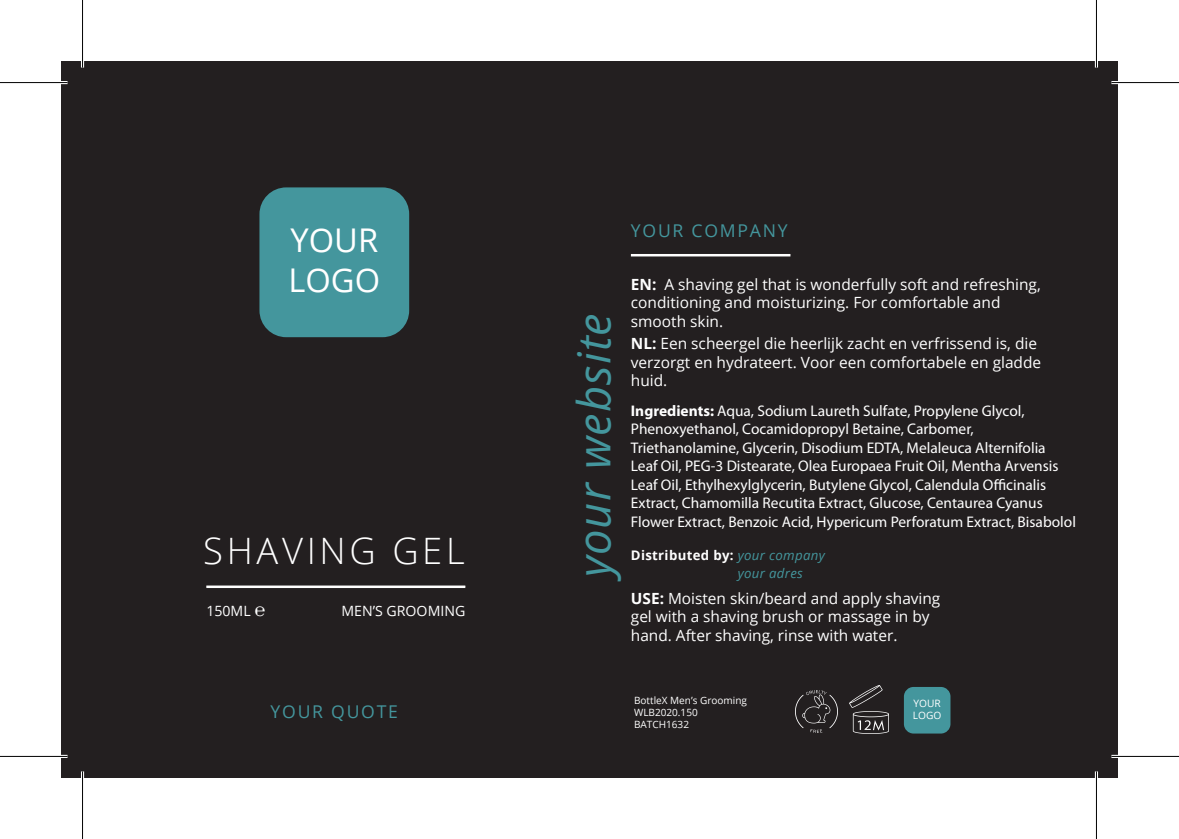
<style>
.page{position:relative;width:1179px;height:839px;background:#fff}
.page>*{position:absolute;margin:0;border:0;box-sizing:border-box;transform-origin:0 0}
.t1{font:italic 45.25px "Open Sans";letter-spacing:.025em;color:#44969d}
.t2{font:300 36.25px "Open Sans";letter-spacing:.1em;color:#fff}
.t3{font:32.75px/39.2px "Open Sans";color:#fff}
.t4{font:17.5px "Open Sans";letter-spacing:.1em;color:#44969d}
.t5{font:15.5px/18.5px "Myriad Pro";color:#fff}
.t6{font:15.5px/18.5px "Open Sans";color:#fff}
.t7{font:14.25px "Open Sans";color:#fff}
.t8{font:italic 13.25px/18.5px "Open Sans";letter-spacing:.025em;color:#44969d}
.t9{font:10.25px/12.2px "Open Sans";color:#fff}
.t10{font:10px/12px "Open Sans";color:#fff}
.s1{font-size:18.25px}
.s2{font-weight:700}
.s3{font-weight:700;font-style:normal;color:#fff}
</style>
<div class="page">
<div style="left:61px;top:61px;width:1056px;height:716px;background:#231f20"></div>
<hr style="left:206px;top:585px;width:259px;height:2px;background:#fff">
<img style="left:795px;top:690px;width:42px;height:42px">
<img style="left:849px;top:685px;width:39px;height:47px">
<div style="left:259px;top:187px;width:150px;height:150px;background:#44969d;border-radius:27px"></div>
<hr style="left:631px;top:254px;width:159px;height:2px;background:#fff">
<div style="left:903px;top:686px;width:47px;height:47px;background:#44969d;border-radius:10px"></div>
<hr style="left:0;top:81px;width:68px;height:3px;background:#fff">
<hr style="left:1111px;top:81px;width:67px;height:3px;background:#fff">
<hr style="left:0;top:754px;width:68px;height:3px;background:#fff">
<hr style="left:1111px;top:754px;width:67px;height:3px;background:#fff">
<hr style="left:81px;top:0;width:3px;height:67px;background:#fff">
<hr style="left:81px;top:771px;width:3px;height:67px;background:#fff">
<hr style="left:1094px;top:0;width:3px;height:67px;background:#fff">
<hr style="left:1094px;top:771px;width:3px;height:67px;background:#fff">
<hr style="left:0;top:82px;width:68px;height:1px;background:#000">
<hr style="left:1111px;top:82px;width:67px;height:1px;background:#000">
<hr style="left:0;top:755px;width:68px;height:1px;background:#000">
<hr style="left:1111px;top:755px;width:67px;height:1px;background:#000">
<hr style="left:82px;top:0;width:1px;height:67px;background:#000">
<hr style="left:82px;top:771px;width:1px;height:67px;background:#000">
<hr style="left:1095px;top:0;width:1px;height:67px;background:#000">
<hr style="left:1095px;top:771px;width:1px;height:67px;background:#000">
<h3 class="t3" style="left:288px;top:220px;width:93px">YOUR<br>LOGO</h3>
<h2 class="t2" style="left:203px;top:525px;width:263px">SHAVING GEL</h2>
<p class="t7" style="left:206px;top:600px;width:61px">150ML <span class="s1">℮</span></p>
<p class="t7" style="left:341px;top:600px;width:125px">MEN’S GROOMING</p>
<p class="t4" style="left:270px;top:699px;width:129px">YOUR QUOTE</p>
<p class="t4" style="left:631px;top:218px;width:158px">YOUR COMPANY</p>
<h1 class="t1" style="left:563px;top:577px;width:265px;rotate:-90deg">your website</h1>
<p class="t6" style="left:631px;top:274px;width:411px"><span class="s2">EN:</span> A shaving gel that is wonderfully soft and refreshing, conditioning and moisturizing. For comfortable and smooth skin.</p>
<p class="t6" style="left:631px;top:333px;width:412px"><span class="s2">NL:</span> Een scheergel die heerlijk zacht en verfrissend is, die verzorgt en hydrateert. Voor een comfortabele en gladde huid.</p>
<p class="t5" style="left:631px;top:401px;width:446px"><span class="s2">Ingredients:</span> Aqua, Sodium Laureth Sulfate, Propylene Glycol, Phenoxyethanol, Cocamidopropyl Betaine, Carbomer, Triethanolamine, Glycerin, Disodium EDTA, Melaleuca Alternifolia Leaf Oil, PEG-3 Distearate, Olea Europaea Fruit Oil, Mentha Arvensis Leaf Oil, Ethylhexylglycerin, Butylene Glycol, Calendula Officinalis Extract, Chamomilla Recutita Extract, Glucose, Centaurea Cyanus Flower Extract, Benzoic Acid, Hypericum Perforatum Extract, Bisabolol</p>
<p class="t8" style="left:737px;top:545px;width:89px;text-indent:-107px"><span class="s3">Distributed by:</span> your company your adres</p>
<p class="t6" style="left:631px;top:588px;width:311px"><span class="s2">USE:</span> Moisten skin/beard and apply shaving gel with a shaving brush or massage in by hand. After shaving, rinse with water.</p>
<p class="t10" style="left:634px;top:694px;width:114px">BottleX Men’s Grooming<br>WLB2020.150<br>BATCH1632</p>
<p class="t9" style="left:912px;top:696px;width:30px">YOUR<br>LOGO</p>
</div>
